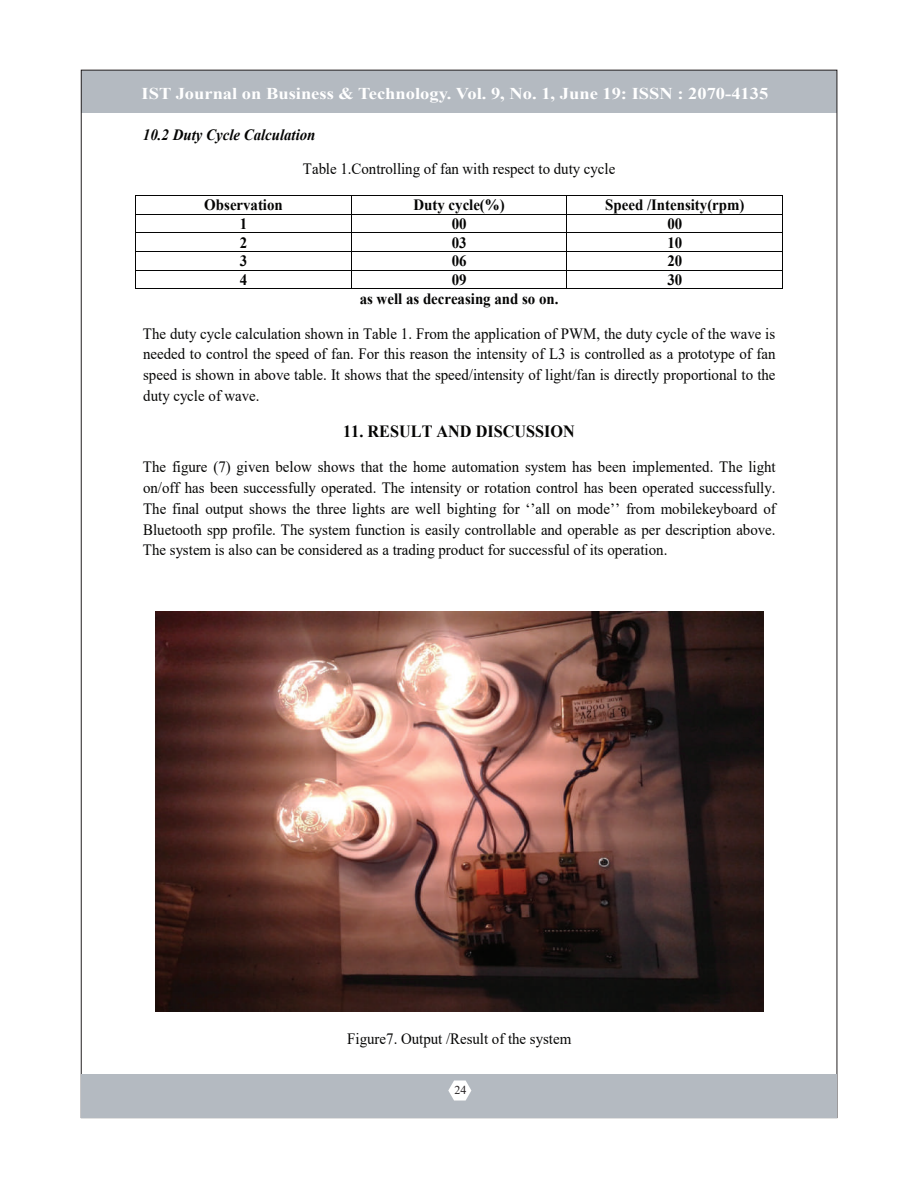
<style>
.page{position:relative;width:918px;height:1188px;background:#fff}
.page>*{position:absolute;margin:0;border:0;box-sizing:border-box;transform-origin:0 0}
.t1{font:700 17.1px "Times New Roman";color:#050504;scale:.95 1}
.t2{font:700 16.5px "Times New Roman";color:#fff;scale:1.12 1}
.t3{font:15.75px/20.7px "Times New Roman";color:#050504;text-align:justify;scale:.95 1}
.t4{font:700 15.75px "Times New Roman";color:#050504;scale:.95 1}
.t5{font:italic 700 15.75px "Times New Roman";color:#050504;scale:.95 1}
.t6{font:12px "Times New Roman";color:#231f20}
</style>
<div class="page">
<div style="left:81px;top:70px;width:756px;height:43px;background:#b4bac1"></div>
<div style="left:81px;top:1074px;width:756px;height:43px;background:#b4bac1"></div>
<svg style="left:448px;top:1081px;width:23px;height:20px"></svg>
<hr style="left:136px;top:195px;width:215px;height:1px;background:#050504">
<hr style="left:352px;top:195px;width:215px;height:1px;background:#050504">
<hr style="left:567px;top:195px;width:215px;height:1px;background:#050504">
<hr style="left:136px;top:214px;width:215px;height:1px;background:#050504">
<hr style="left:352px;top:214px;width:215px;height:1px;background:#050504">
<hr style="left:567px;top:214px;width:215px;height:1px;background:#050504">
<hr style="left:136px;top:232px;width:215px;height:1px;background:#050504">
<hr style="left:352px;top:232px;width:215px;height:1px;background:#050504">
<hr style="left:567px;top:232px;width:215px;height:1px;background:#050504">
<hr style="left:136px;top:251px;width:215px;height:1px;background:#050504">
<hr style="left:352px;top:251px;width:215px;height:1px;background:#050504">
<hr style="left:567px;top:251px;width:215px;height:1px;background:#050504">
<hr style="left:136px;top:270px;width:215px;height:1px;background:#050504">
<hr style="left:352px;top:270px;width:215px;height:1px;background:#050504">
<hr style="left:567px;top:270px;width:215px;height:1px;background:#050504">
<svg style="left:135px;top:195px;width:1px;height:94px"></svg>
<hr style="left:136px;top:289px;width:215px;height:1px;background:#050504">
<svg style="left:351px;top:195px;width:1px;height:94px"></svg>
<hr style="left:352px;top:289px;width:215px;height:1px;background:#050504">
<hr style="left:567px;top:289px;width:215px;height:1px;background:#050504">
<svg style="left:782px;top:195px;width:1px;height:94px"></svg>
<img style="left:155px;top:611px;width:608px;height:401px">
<p class="t2" style="left:142px;top:81px;width:561px">IST Journal on Business &amp; Technology. Vol. 9, No. 1, June 19: ISSN : 2070-4135</p>
<p class="t5" style="left:143px;top:123px;width:183px">10.2 Duty Cycle Calculation</p>
<p class="t3" style="left:303px;top:158px;width:331px">Table 1.Controlling of fan with respect to duty cycle</p>
<p class="t4" style="left:204px;top:194px;width:84px">Observation</p>
<p class="t4" style="left:413px;top:194px;width:98px">Duty cycle(%)</p>
<p class="t4" style="left:605px;top:194px;width:148px">Speed /Intensity(rpm)</p>
<p class="t4" style="left:240px;top:212px;width:9px">1</p>
<p class="t4" style="left:452px;top:212px;width:17px">00</p>
<p class="t4" style="left:667px;top:212px;width:17px">00</p>
<p class="t4" style="left:240px;top:231px;width:9px">2</p>
<p class="t4" style="left:452px;top:231px;width:17px">03</p>
<p class="t4" style="left:667px;top:231px;width:17px">10</p>
<p class="t4" style="left:240px;top:250px;width:9px">3</p>
<p class="t4" style="left:452px;top:250px;width:17px">06</p>
<p class="t4" style="left:667px;top:250px;width:17px">20</p>
<p class="t4" style="left:240px;top:269px;width:9px">4</p>
<p class="t4" style="left:452px;top:269px;width:17px">09</p>
<p class="t4" style="left:667px;top:269px;width:17px">30</p>
<p class="t4" style="left:360px;top:287px;width:211px">as well as decreasing and so on.</p>
<p class="t3" style="left:143px;top:322px;width:668px">The duty cycle calculation shown in Table 1. From the application of PWM, the duty cycle of the wave is needed to control the speed of fan. For this reason the intensity of L3 is controlled as a prototype of fan speed is shown in above table. It shows that the speed/intensity of light/fan is directly proportional to the duty cycle of wave.</p>
<p class="t1" style="left:343px;top:419px;width:245px">11. RESULT AND DISCUSSION</p>
<p class="t3" style="left:143px;top:456px;width:668px">The figure (7) given below shows that the home automation system has been implemented. The light on/off has been successfully operated. The intensity or rotation control has been operated successfully.<br>The final output shows the three lights are well bighting for ‘’all on mode’’ from mobilekeyboard of Bluetooth spp profile. The system function is easily controllable and operable as per description above.<br>The system is also can be considered as a trading product for successful of its operation.</p>
<p class="t3" style="left:347px;top:1028px;width:237px">Figure7. Output /Result of the system</p>
<p class="t6" style="left:454px;top:1082px;width:14px">24</p>
</div>
